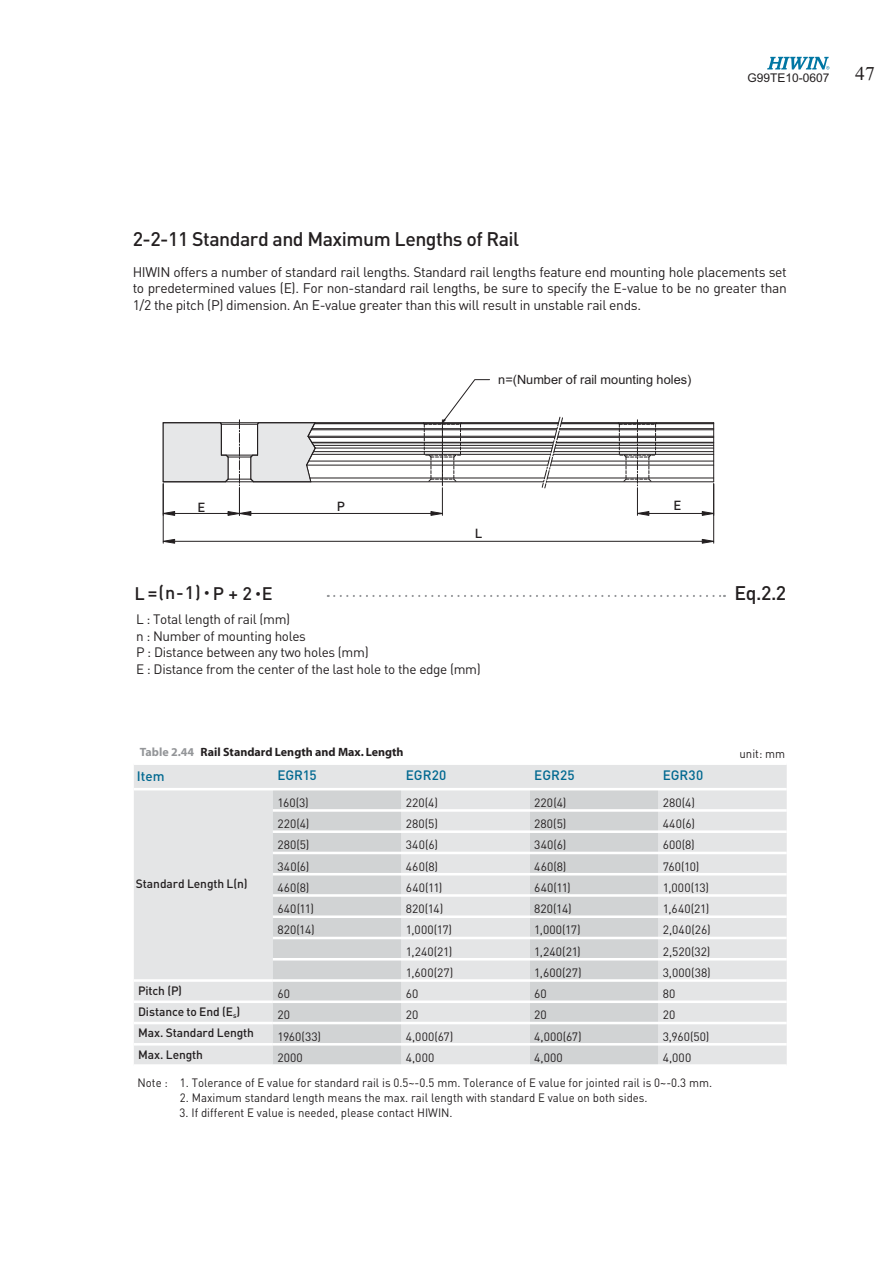
<style>
.page{position:relative;width:893px;height:1263px;background:#fff}
.page>*{position:absolute;margin:0;border:0;box-sizing:border-box;transform-origin:0 0}
.t1{font:500 19.5px "DIN";letter-spacing:-.025em;color:#231f20}
.t2{font:19.5px "Times New Roman";color:#231f20}
.t3{font:500 18px "DIN";color:#231f20}
.t4{font:13.8px/16.5px "DIN";letter-spacing:-.025em;color:#231f20;text-align:justify}
.t5{font:13.5px/16.5px "DIN";letter-spacing:-.025em;color:#231f20}
.t6{font:500 13.5px "DIN";color:#006890}
.t7{font:500 13.05px "DIN";color:#231f20}
.t8{font:12.75px "Arial";color:#231f20}
.t9{font:12px "DIN";color:#231f20}
.t10{font:12px "DIN";color:#231f20;scale:.95 1}
.t11{font:500 12px "DIN";letter-spacing:-.01em;color:#231f20}
.t12{font:700 12px "Myriad";color:#231f20}
.t13{font:12px "Arial";color:#231f20}
.s1{color:#939598}
</style>
<div class="page">
<svg style="left:328px;top:595px;width:397px;height:2px"></svg>
<div style="left:134px;top:765px;width:653px;height:299px;background:#e4e5e6"></div>
<svg style="left:273px;top:790px;width:385px;height:274px;background:#d7d9da"></svg>
<hr style="left:134px;top:788px;width:653px;height:2px;background:#fff">
<hr style="left:273px;top:809px;width:514px;height:3px;background:#fff">
<hr style="left:273px;top:830px;width:514px;height:3px;background:#fff">
<hr style="left:273px;top:852px;width:514px;height:2px;background:#fff">
<hr style="left:273px;top:873px;width:514px;height:3px;background:#fff">
<hr style="left:273px;top:894px;width:514px;height:3px;background:#fff">
<hr style="left:273px;top:915px;width:514px;height:3px;background:#fff">
<hr style="left:273px;top:937px;width:514px;height:2px;background:#fff">
<hr style="left:273px;top:958px;width:514px;height:3px;background:#fff">
<hr style="left:273px;top:979px;width:514px;height:3px;background:#fff">
<hr style="left:273px;top:1001px;width:514px;height:2px;background:#fff">
<hr style="left:273px;top:1022px;width:514px;height:2px;background:#fff">
<hr style="left:273px;top:1043px;width:514px;height:3px;background:#fff">
<hr style="left:134px;top:979px;width:139px;height:3px;background:#fff">
<hr style="left:134px;top:1001px;width:139px;height:2px;background:#fff">
<hr style="left:134px;top:1022px;width:139px;height:2px;background:#fff">
<hr style="left:134px;top:1043px;width:139px;height:3px;background:#fff">
<svg style="left:542px;top:417px;width:21px;height:72px"></svg>
<hr style="left:163px;top:484px;width:1px;height:59px;background:#231f20">
<hr style="left:713px;top:484px;width:1px;height:59px;background:#231f20">
<hr style="left:175px;top:541px;width:527px;height:1px;background:#231f20">
<svg style="left:162px;top:539px;width:13px;height:5px"></svg>
<svg style="left:702px;top:539px;width:12px;height:5px"></svg>
<hr style="left:251px;top:513px;width:180px;height:1px;background:#231f20">
<hr style="left:649px;top:513px;width:53px;height:1px;background:#231f20">
<svg style="left:618px;top:420px;width:39px;height:96px"></svg>
<svg style="left:702px;top:511px;width:13px;height:5px"></svg>
<svg style="left:423px;top:379px;width:67px;height:137px"></svg>
<hr style="left:713px;top:423px;width:1px;height:59px;background:#231f20">
<hr style="left:310px;top:478px;width:234px;height:1px;background:#231f20">
<hr style="left:163px;top:481px;width:381px;height:1px;background:#231f20">
<hr style="left:546px;top:481px;width:168px;height:1px;background:#231f20">
<hr style="left:547px;top:478px;width:167px;height:1px;background:#231f20">
<hr style="left:307px;top:465px;width:241px;height:1px;background:#231f20">
<hr style="left:309px;top:461px;width:240px;height:1px;background:#231f20">
<hr style="left:312px;top:454px;width:238px;height:1px;background:#231f20">
<hr style="left:313px;top:451px;width:238px;height:1px;background:#231f20">
<hr style="left:315px;top:448px;width:237px;height:1px;background:#231f20">
<hr style="left:314px;top:445px;width:239px;height:1px;background:#231f20">
<hr style="left:312px;top:443px;width:241px;height:1px;background:#231f20">
<hr style="left:312px;top:442px;width:241px;height:1px;background:#231f20">
<hr style="left:309px;top:437px;width:246px;height:1px;background:#231f20">
<hr style="left:308px;top:436px;width:247px;height:1px;background:#231f20">
<hr style="left:311px;top:429px;width:246px;height:1px;background:#231f20">
<hr style="left:312px;top:428px;width:245px;height:1px;background:#231f20">
<hr style="left:315px;top:423px;width:243px;height:1px;background:#231f20">
<hr style="left:163px;top:422px;width:395px;height:1px;background:#231f20">
<svg style="left:162px;top:420px;width:154px;height:96px"></svg>
<hr style="left:221px;top:424px;width:37px;height:1px;background:#231f20">
<hr style="left:550px;top:465px;width:164px;height:1px;background:#231f20">
<hr style="left:552px;top:461px;width:162px;height:1px;background:#231f20">
<hr style="left:553px;top:454px;width:161px;height:1px;background:#231f20">
<hr style="left:554px;top:451px;width:160px;height:1px;background:#231f20">
<hr style="left:555px;top:448px;width:159px;height:1px;background:#231f20">
<hr style="left:555px;top:445px;width:159px;height:1px;background:#231f20">
<hr style="left:556px;top:443px;width:158px;height:1px;background:#231f20">
<hr style="left:556px;top:442px;width:158px;height:1px;background:#231f20">
<hr style="left:558px;top:437px;width:156px;height:1px;background:#231f20">
<hr style="left:558px;top:436px;width:156px;height:1px;background:#231f20">
<hr style="left:560px;top:428px;width:154px;height:1px;background:#231f20">
<hr style="left:559px;top:429px;width:155px;height:1px;background:#231f20">
<hr style="left:561px;top:422px;width:153px;height:1px;background:#231f20">
<hr style="left:561px;top:423px;width:153px;height:1px;background:#231f20">
<svg style="left:767px;top:57px;width:62px;height:13px"></svg>
<p class="t13" style="left:747px;top:73px;width:84px">G99TE10-0607</p>
<h1 class="t2" style="left:855px;top:62px;width:21px">47</h1>
<h1 class="t1" style="left:133px;top:232px;width:388px">2-2-11 Standard and Maximum Lengths of Rail</h1>
<p class="t4" style="left:133px;top:265px;width:655px">HIWIN offers a number of standard rail lengths. Standard rail lengths feature end mounting hole placements set to predetermined values (E). For non-standard rail lengths, be sure to specify the E-value to be no greater than 1/2 the pitch (P) dimension. An E-value greater than this will result in unstable rail ends.</p>
<p class="t8" style="left:498px;top:374px;width:195px">n=(Number of rail mounting holes)</p>
<p class="t7" style="left:198px;top:503px;width:9px">E</p>
<p class="t7" style="left:337px;top:502px;width:10px">P</p>
<p class="t7" style="left:673px;top:501px;width:9px">E</p>
<p class="t7" style="left:475px;top:529px;width:9px">L</p>
<h2 class="t3" style="left:134px;top:586px;width:140px">L=(n-1) ❖ P + 2 ❖E</h2>
<h1 class="t1" style="left:734px;top:586px;width:53px">Eq.2.2</h1>
<p class="t5" style="left:136px;top:613px;width:346px">L : Total length of rail (mm)<br>n : Number of mounting holes<br>P : Distance between any two holes (mm)<br>E : Distance from the center of the last hole to the edge (mm)</p>
<p class="t12" style="left:140px;top:747px;width:265px"><span class="s1">Table 2.44</span> Rail Standard Length and Max. Length</p>
<p class="t10" style="left:739px;top:750px;width:50px">unit: mm</p>
<p class="t6" style="left:137px;top:772px;width:29px">Item</p>
<p class="t6" style="left:277px;top:771px;width:41px">EGR15</p>
<p class="t6" style="left:406px;top:771px;width:42px">EGR20</p>
<p class="t6" style="left:534px;top:771px;width:42px">EGR25</p>
<p class="t6" style="left:663px;top:771px;width:42px">EGR30</p>
<p class="t11" style="left:136px;top:880px;width:113px">Standard Length L(n)</p>
<p class="t9" style="left:277px;top:798px;width:33px">160(3)</p>
<p class="t9" style="left:406px;top:798px;width:34px">220(4)</p>
<p class="t9" style="left:534px;top:798px;width:34px">220(4)</p>
<p class="t9" style="left:663px;top:798px;width:34px">280(4)</p>
<p class="t9" style="left:277px;top:820px;width:34px">220(4)</p>
<p class="t9" style="left:406px;top:820px;width:34px">280(5)</p>
<p class="t9" style="left:534px;top:820px;width:34px">280(5)</p>
<p class="t9" style="left:663px;top:820px;width:34px">440(6)</p>
<p class="t9" style="left:277px;top:841px;width:34px">280(5)</p>
<p class="t9" style="left:406px;top:841px;width:34px">340(6)</p>
<p class="t9" style="left:534px;top:841px;width:34px">340(6)</p>
<p class="t9" style="left:663px;top:841px;width:34px">600(8)</p>
<p class="t9" style="left:277px;top:862px;width:34px">340(6)</p>
<p class="t9" style="left:406px;top:862px;width:34px">460(8)</p>
<p class="t9" style="left:534px;top:862px;width:34px">460(8)</p>
<p class="t9" style="left:663px;top:862px;width:38px">760(10)</p>
<p class="t9" style="left:277px;top:883px;width:34px">460(8)</p>
<p class="t9" style="left:406px;top:883px;width:38px">640(11)</p>
<p class="t9" style="left:534px;top:883px;width:38px">640(11)</p>
<p class="t9" style="left:663px;top:883px;width:48px">1,000(13)</p>
<p class="t9" style="left:277px;top:905px;width:38px">640(11)</p>
<p class="t9" style="left:406px;top:905px;width:39px">820(14)</p>
<p class="t9" style="left:534px;top:905px;width:39px">820(14)</p>
<p class="t9" style="left:663px;top:905px;width:48px">1,640(21)</p>
<p class="t9" style="left:277px;top:926px;width:39px">820(14)</p>
<p class="t9" style="left:406px;top:926px;width:48px">1,000(17)</p>
<p class="t9" style="left:534px;top:926px;width:48px">1,000(17)</p>
<p class="t9" style="left:663px;top:926px;width:49px">2,040(26)</p>
<p class="t9" style="left:406px;top:947px;width:48px">1,240(21)</p>
<p class="t9" style="left:534px;top:947px;width:48px">1,240(21)</p>
<p class="t9" style="left:663px;top:947px;width:49px">2,520(32)</p>
<p class="t9" style="left:406px;top:968px;width:49px">1,600(27)</p>
<p class="t9" style="left:534px;top:968px;width:49px">1,600(27)</p>
<p class="t9" style="left:663px;top:968px;width:50px">3,000(38)</p>
<p class="t11" style="left:138px;top:986px;width:46px">Pitch (P)</p>
<p class="t9" style="left:277px;top:990px;width:14px">60</p>
<p class="t9" style="left:406px;top:990px;width:14px">60</p>
<p class="t9" style="left:534px;top:990px;width:14px">60</p>
<p class="t9" style="left:663px;top:990px;width:14px">80</p>
<p class="t11" style="left:138px;top:1007px;width:104px">Distance to End (E<sub>s</sub>)</p>
<p class="t9" style="left:277px;top:1011px;width:14px">20</p>
<p class="t9" style="left:406px;top:1011px;width:14px">20</p>
<p class="t9" style="left:534px;top:1011px;width:14px">20</p>
<p class="t9" style="left:663px;top:1011px;width:14px">20</p>
<p class="t11" style="left:138px;top:1029px;width:118px">Max. Standard Length</p>
<p class="t9" style="left:277px;top:1032px;width:45px">1960(33)</p>
<p class="t9" style="left:406px;top:1032px;width:49px">4,000(67)</p>
<p class="t9" style="left:534px;top:1032px;width:49px">4,000(67)</p>
<p class="t9" style="left:663px;top:1032px;width:48px">3,960(50)</p>
<p class="t11" style="left:138px;top:1050px;width:66px">Max. Length</p>
<p class="t9" style="left:277px;top:1053px;width:27px">2000</p>
<p class="t9" style="left:406px;top:1053px;width:30px">4,000</p>
<p class="t9" style="left:534px;top:1053px;width:30px">4,000</p>
<p class="t9" style="left:663px;top:1053px;width:30px">4,000</p>
<p class="t10" style="left:138px;top:1079px;width:606px">Note : 1. Tolerance of E value for standard rail is 0.5~-0.5 mm. Tolerance of E value for jointed rail is 0~-0.3 mm.</p>
<p class="t10" style="left:180px;top:1094px;width:494px">2. Maximum standard length means the max. rail length with standard E value on both sides.</p>
<p class="t10" style="left:180px;top:1109px;width:289px">3. If different E value is needed, please contact HIWIN.</p>
</div>
